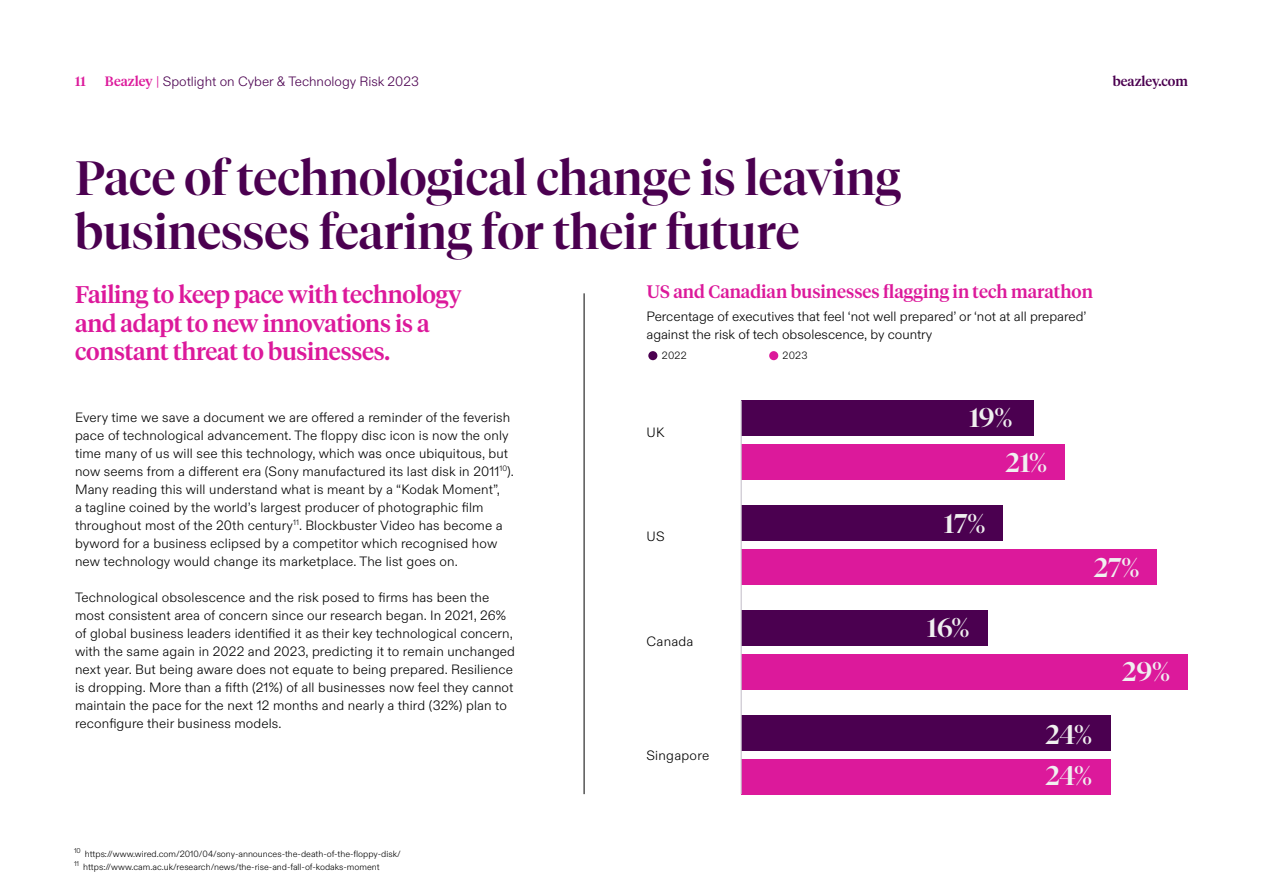
<style>
.page{position:relative;width:1263px;height:893px;background:#fff}
.page>*{position:absolute;margin:0;border:0;box-sizing:border-box;transform-origin:0 0}
.t1{font:500 48px/54px "Tiempos Fine";color:#4b0050}
.t2{font:500 27px/45.2px "Tiempos Fine";letter-spacing:-.005em;color:#f0f0f0}
.t3{font:500 24px/28.8px "Tiempos Headline";letter-spacing:-.01em;color:#dc199b}
.t4{font:500 18px "Tiempos Headline";color:#dc199b}
.t5{font:300 13.5px/18px "ABC Diatype";letter-spacing:.01em;color:#000}
.t6{font:300 13.5px "ABC Diatype";color:#4b0050}
.t7{font:500 13.5px "Tiempos Headline";color:#4b0050}
.t8{font:500 13.5px "Tiempos Headline";color:#dc199b}
.t9{font:300 10.5px "ABC Diatype";letter-spacing:.02em;color:#000}
.t10{font:300 9px/13.5px "ABC Diatype";color:#000}
.s1{font-family:"Tiempos Headline";font-weight:500;color:#dc199b}
.s2{color:#dc199b}
</style>
<div class="page">
<hr style="left:584px;top:293px;width:1px;height:501px;background:#000">
<div style="left:741px;top:444px;width:324px;height:35px;background:#dc199b"></div>
<div style="left:741px;top:401px;width:293px;height:35px;background:#4b0050"></div>
<div style="left:741px;top:549px;width:416px;height:35px;background:#dc199b"></div>
<div style="left:741px;top:505px;width:262px;height:36px;background:#4b0050"></div>
<div style="left:741px;top:654px;width:447px;height:35px;background:#dc199b"></div>
<div style="left:741px;top:610px;width:247px;height:36px;background:#4b0050"></div>
<div style="left:741px;top:759px;width:370px;height:35px;background:#dc199b"></div>
<div style="left:741px;top:715px;width:370px;height:36px;background:#4b0050"></div>
<div style="left:648px;top:351px;width:9px;height:9px;background:#4b0050;border-radius:50%"></div>
<div style="left:769px;top:351px;width:9px;height:9px;background:#dc199b;border-radius:50%"></div>
<hr style="left:741px;top:401px;width:1px;height:393px;background:#c8c3cd">
<p class="t8" style="left:75px;top:72px;width:12px">11</p>
<p class="t6" style="left:105px;top:71px;width:315px"><span class="s1">Beazley</span> <span class="s2">|</span> Spotlight on Cyber &amp; Technology Risk 2023</p>
<p class="t7" style="left:1113px;top:72px;width:77px">beazley.com</p>
<h1 class="t1" style="left:75px;top:150px;width:827px">Pace of technological change is leaving businesses fearing for their future</h1>
<h3 class="t3" style="left:75px;top:279px;width:388px">Failing to keep pace with technology and adapt to new innovations is a constant threat to businesses.</h3>
<p class="t5" style="left:75px;top:407px;width:440px">Every time we save a document we are offered a reminder of the feverish pace of technological advancement. The floppy disc icon is now the only time many of us will see this technology, which was once ubiquitous, but now seems from a different era (Sony manufactured its last disk in 2011<sup>10</sup>).<br>Many reading this will understand what is meant by a “Kodak Moment”,<br>a tagline coined by the world’s largest producer of photographic film throughout most of the 20th century<sup>11</sup>. Blockbuster Video has become a byword for a business eclipsed by a competitor which recognised how new technology would change its marketplace. The list goes on.</p>
<p class="t5" style="left:75px;top:587px;width:442px">Technological obsolescence and the risk posed to firms has been the most consistent area of concern since our research began. In 2021, 26% of global business leaders identified it as their key technological concern, with the same again in 2022 and 2023, predicting it to remain unchanged next year. But being aware does not equate to being prepared. Resilience is dropping. More than a fifth (21%) of all businesses now feel they cannot maintain the pace for the next 12 months and nearly a third (32%) plan to reconfigure their business models.</p>
<p class="t10" style="left:74px;top:846px;width:328px"><sup>10</sup> https://www.wired.com/2010/04/sony-announces-the-death-of-the-floppy-disk/<br><sup>11</sup> https://www.cam.ac.uk/research/news/the-rise-and-fall-of-kodaks-moment</p>
<h3 class="t4" style="left:647px;top:279px;width:447px">US and Canadian businesses flagging in tech marathon</h3>
<p class="t5" style="left:646px;top:306px;width:441px">Percentage of executives that feel ‘not well prepared’ or ‘not at all prepared’ against the risk of tech obsolescence, by country</p>
<p class="t9" style="left:662px;top:348px;width:26px">2022</p>
<p class="t9" style="left:783px;top:348px;width:26px">2023</p>
<p class="t5" style="left:646px;top:422px;width:20px">UK</p>
<p class="t5" style="left:647px;top:526px;width:20px">US</p>
<p class="t5" style="left:647px;top:631px;width:48px">Canada</p>
<p class="t5" style="left:646px;top:745px;width:64px">Singapore</p>
<h2 class="t2" style="left:1005px;top:395px;width:43px;text-indent:-36px">19%<br>21%</h2>
<h2 class="t2" style="left:944px;top:501px;width:43px">17%</h2>
<h2 class="t2" style="left:927px;top:605px;width:44px">16%</h2>
<h2 class="t2" style="left:1094px;top:544px;width:47px">27%</h2>
<h2 class="t2" style="left:1045px;top:714px;width:48px;line-height:41.4px">24%<br>24%</h2>
<h2 class="t2" style="left:1122px;top:649px;width:49px">29%</h2>
</div>
